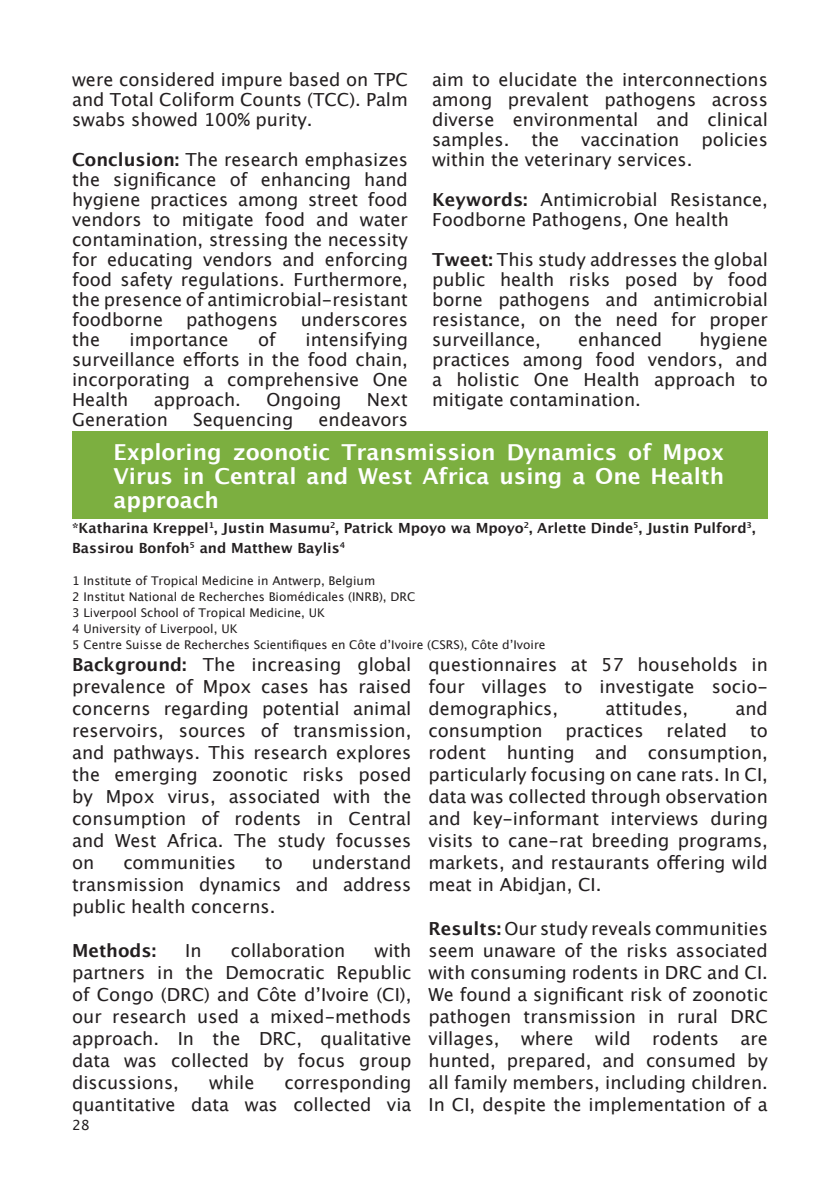
<style>
.page{position:relative;width:840px;height:1191px;background:#fff}
.page>*{position:absolute;margin:0;border:0;box-sizing:border-box;transform-origin:0 0}
.t1{font:700 22px/24px "Lucida Grande";color:#fff;text-align:justify}
.t2{font:18px/22px "Lucida Grande";color:#231f20;text-align:justify}
.t3{font:700 18px "Lucida Grande";color:#231f20}
.t4{font:700 14px/20px "Lucida Grande";color:#231f20}
.t5{font:14px "Lucida Grande";color:#231f20}
.t6{font:12px "Lucida Grande";color:#231f20}
.s1{font-weight:700}
</style>
<div class="page">
<div style="left:72px;top:431px;width:695px;height:87px;background:#7caf40"></div>
<p class="t2" style="left:72px;top:70px;width:337px;line-height:20px">were considered impure based on TPC and Total Coliform Counts (TCC). Palm swabs showed 100% purity.</p>
<p class="t2" style="left:72px;top:150px;width:337px;line-height:20px"><span class="s1">Conclusion:</span> The research emphasizes the significance of enhancing hand hygiene practices among street food vendors to mitigate food and water contamination, stressing the necessity for educating vendors and enforcing food safety regulations. Furthermore, the presence of antimicrobial-resistant foodborne</p>
<p class="t2" style="left:186px;top:309px;width:93px">pathogens</p>
<p class="t2" style="left:300px;top:309px;width:109px">underscores</p>
<p class="t2" style="left:72px;top:329px;width:29px">the</p>
<p class="t2" style="left:130px;top:329px;width:100px">importance</p>
<p class="t2" style="left:258px;top:329px;width:19px">of</p>
<p class="t2" style="left:72px;top:330px;width:337px;line-height:20px;text-indent:233px">intensifying surveillance efforts in the food chain, incorporating a comprehensive One Health</p>
<p class="t2" style="left:154px;top:389px;width:89px">approach.</p>
<p class="t2" style="left:266px;top:389px;width:77px">Ongoing</p>
<p class="t2" style="left:366px;top:389px;width:43px">Next</p>
<p class="t2" style="left:72px;top:409px;width:97px">Generation</p>
<p class="t2" style="left:193px;top:409px;width:102px">Sequencing</p>
<p class="t2" style="left:318px;top:409px;width:91px">endeavors</p>
<p class="t2" style="left:432px;top:70px;width:337px;line-height:20px">aim to elucidate the interconnections among prevalent pathogens across diverse environmental and clinical samples. the vaccination policies within the veterinary services.</p>
<p class="t2" style="left:432px;top:190px;width:337px;line-height:20px"><span class="s1">Keywords:</span> Antimicrobial Resistance,<br>Foodborne Pathogens, One health</p>
<p class="t2" style="left:432px;top:250px;width:337px;line-height:20px"><span class="s1">Tweet:</span> This study addresses the global public health risks posed by food borne pathogens and antimicrobial resistance, on the need for proper surveillance,</p>
<p class="t2" style="left:432px;top:330px;width:337px;line-height:20px;text-indent:267px">hygiene practices among food vendors, and a holistic One Health approach to mitigate contamination.</p>
<p class="t2" style="left:578px;top:329px;width:86px">enhanced</p>
<p class="t1" style="left:113px;top:440px;width:612px">Exploring zoonotic Transmission Dynamics of Mpox Virus in Central and West Africa using a One Health approach</p>
<p class="t4" style="left:72px;top:518px;width:684px">*Katharina Kreppel<sup>1</sup>, Justin Masumu<sup>2</sup>, Patrick Mpoyo wa Mpoyo<sup>2</sup>, Arlette Dinde<sup>5</sup>, Justin Pulford<sup>3</sup>,<br>Bassirou Bonfoh<sup>5</sup> and Matthew Baylis<sup>4</sup></p>
<p class="t6" style="left:72px;top:574px;width:304px">1 Institute of Tropical Medicine in Antwerp, Belgium</p>
<p class="t6" style="left:72px;top:590px;width:344px">2 Institut National de Recherches Biomédicales (INRB), DRC</p>
<p class="t6" style="left:72px;top:606px;width:254px">3 Liverpool School of Tropical Medicine, UK</p>
<p class="t6" style="left:72px;top:622px;width:167px">4 University of Liverpool, UK</p>
<p class="t6" style="left:72px;top:638px;width:475px">5 Centre Suisse de Recherches Scientifiques en Côte d’Ivoire (CSRS), Côte d’Ivoire</p>
<p class="t2" style="left:72px;top:653px;width:341px"><span class="s1">Background:</span> The increasing global prevalence of Mpox cases has raised concerns regarding potential animal reservoirs, sources of transmission, and pathways. This research explores the emerging zoonotic risks posed by Mpox virus, associated with the consumption of rodents in Central and West Africa. The study focusses on</p>
<p class="t2" style="left:72px;top:851px;width:341px;text-indent:240px">understand transmission dynamics and address public health concerns.</p>
<p class="t3" style="left:72px;top:935px;width:86px">Methods:</p>
<p class="t2" style="left:185px;top:939px;width:18px">In</p>
<p class="t2" style="left:231px;top:939px;width:116px">collaboration</p>
<p class="t2" style="left:123px;top:851px;width:114px">communities</p>
<p class="t2" style="left:265px;top:851px;width:19px">to</p>
<p class="t2" style="left:72px;top:939px;width:341px;text-indent:302px">with partners in the Democratic Republic of Congo (DRC) and Côte d’Ivoire (CI), our research used a mixed-methods approach. In the DRC, qualitative data was collected by focus group discussions,</p>
<p class="t2" style="left:72px;top:1071px;width:341px;text-align:right">corresponding<br>quantitative data was collected via</p>
<p class="t2" style="left:209px;top:1071px;width:47px">while</p>
<p class="t5" style="left:72px;top:1116px;width:19px">28</p>
<p class="t2" style="left:428px;top:653px;width:341px">questionnaires at 57 households in four villages to investigate socio&shy;demographics,</p>
<p class="t2" style="left:605px;top:697px;width:84px">attitudes,</p>
<p class="t2" style="left:735px;top:697px;width:34px">and</p>
<p class="t2" style="left:428px;top:719px;width:116px">consumption</p>
<p class="t2" style="left:565px;top:719px;width:80px">practices</p>
<p class="t2" style="left:666px;top:719px;width:62px">related</p>
<p class="t2" style="left:428px;top:719px;width:341px;text-indent:321px">to rodent hunting and consumption, particularly focusing on cane rats. In CI, data was collected through observation and key-informant interviews during visits to cane-rat breeding programs, markets, and restaurants offering wild meat in Abidjan, CI.</p>
<p class="t2" style="left:428px;top:917px;width:341px"><span class="s1">Results:</span> Our study reveals communities seem unaware of the risks associated with consuming rodents in DRC and CI.<br>We found a significant risk of zoonotic pathogen transmission in rural DRC villages, where wild rodents are hunted, prepared, and consumed by all family members, including children.<br>In CI, despite the implementation of a</p>
</div>
